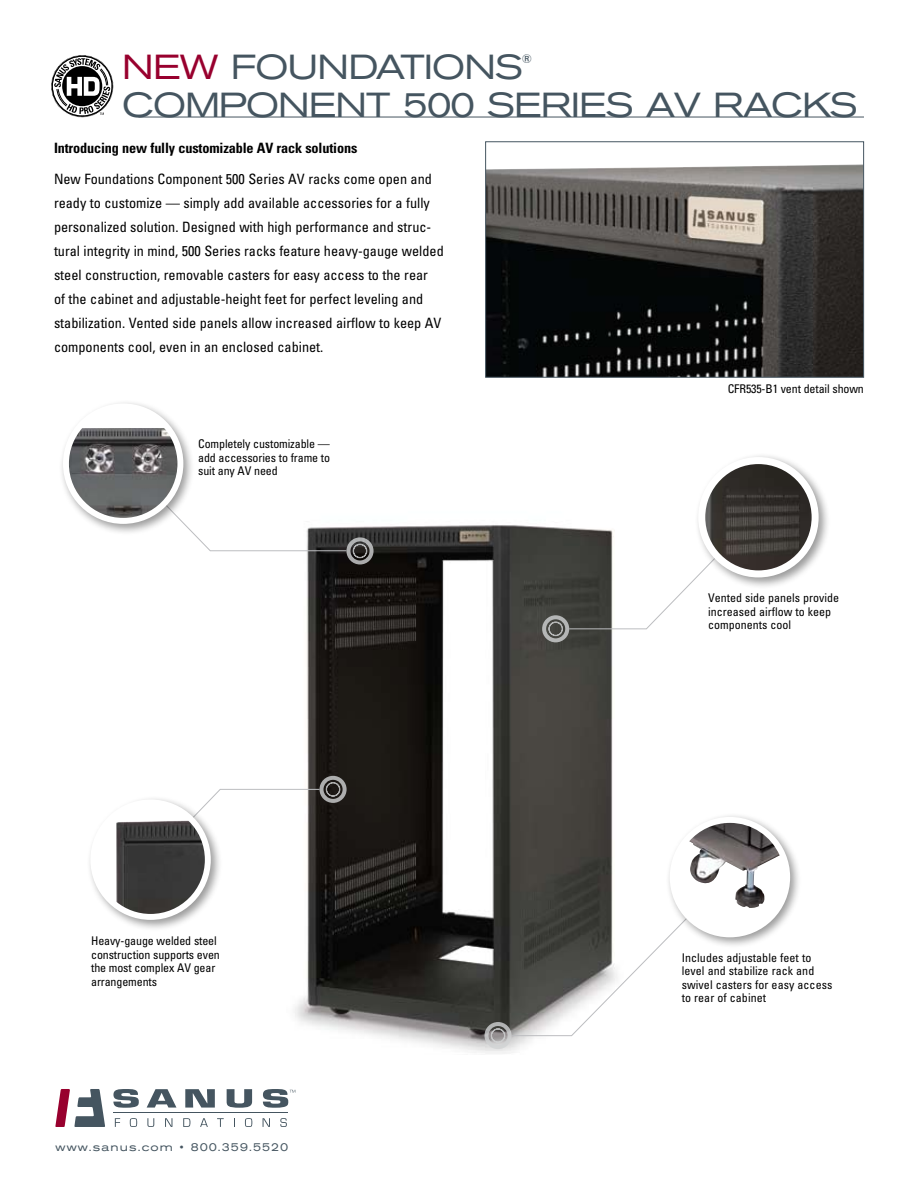
<style>
.page{position:relative;width:918px;height:1188px;background:#fff}
.page>*{position:absolute;margin:0;border:0;box-sizing:border-box;transform-origin:0 0}
.t1{font:34.5px "Akzidenz Grot Ext BQ";letter-spacing:-.025em;color:#455560}
.t2{font:condensed 14.25px/24px "Univers";color:#000}
.t3{font:700 condensed 14.25px "Univers";letter-spacing:-.01em;color:#000}
.t4{font:12.3px "Akzidenz Grot Ext BQ";color:#455560}
.t5{font:condensed 12px/13.5px "Univers";letter-spacing:-.01em;color:#000}
.t6{font:11.25px "Akzidenz Grot Ext BQ";letter-spacing:.1em;color:#455560}
.s1{color:#98002e}
</style>
<div class="page">
<img style="left:294px;top:525px;width:321px;height:529px">
<svg style="left:55px;top:1089px;width:50px;height:38px"></svg>
<svg style="left:113px;top:1089px;width:26px;height:19px"></svg>
<svg style="left:147px;top:1089px;width:29px;height:19px"></svg>
<svg style="left:185px;top:1089px;width:30px;height:19px"></svg>
<svg style="left:227px;top:1089px;width:25px;height:19px"></svg>
<svg style="left:115px;top:1118px;width:5px;height:9px"></svg>
<svg style="left:130px;top:1118px;width:7px;height:9px"></svg>
<svg style="left:147px;top:1118px;width:7px;height:9px"></svg>
<svg style="left:165px;top:1118px;width:7px;height:9px"></svg>
<svg style="left:183px;top:1118px;width:7px;height:9px"></svg>
<svg style="left:200px;top:1118px;width:8px;height:9px"></svg>
<svg style="left:217px;top:1118px;width:7px;height:9px"></svg>
<svg style="left:245px;top:1118px;width:7px;height:9px"></svg>
<svg style="left:263px;top:1118px;width:7px;height:9px"></svg>
<svg style="left:280px;top:1118px;width:7px;height:9px"></svg>
<svg style="left:263px;top:1089px;width:32px;height:19px"></svg>
<hr style="left:113px;top:1112px;width:175px;height:1px;background:#455560">
<div style="left:59px;top:399px;width:136px;height:137px;background:#000;opacity:.4"></div>
<div style="left:63px;top:404px;width:120px;height:120px;background:#fff;border-radius:50%"></div>
<img style="left:69px;top:428px;width:108px;height:90px">
<div style="left:665px;top:813px;width:137px;height:136px;background:#000;opacity:.4"></div>
<div style="left:670px;top:817px;width:120px;height:120px;background:#fff;border-radius:50%"></div>
<img style="left:689px;top:823px;width:91px;height:85px">
<img style="left:487px;top:164px;width:375px;height:212px">
<div style="left:485px;top:141px;width:379px;height:237px;border:1px solid #455560"></div>
<div style="left:86px;top:795px;width:137px;height:137px;background:#000;opacity:.4"></div>
<div style="left:90px;top:800px;width:121px;height:120px;background:#fff;border-radius:50%"></div>
<img style="left:116px;top:821px;width:89px;height:93px">
<hr style="left:139px;top:117px;width:725px;height:1px;background:#455560">
<svg style="left:159px;top:776px;width:188px;height:77px"></svg>
<svg style="left:134px;top:472px;width:240px;height:93px"></svg>
<svg style="left:542px;top:550px;width:152px;height:92px"></svg>
<svg style="left:484px;top:914px;width:207px;height:135px"></svg>
<div style="left:694px;top:453px;width:136px;height:136px;background:#000;opacity:.4"></div>
<div style="left:698px;top:457px;width:121px;height:120px;background:#fff;border-radius:50%"></div>
<img style="left:705px;top:464px;width:107px;height:106px;border-radius:53px">
<div style="left:51px;top:55px;width:62px;height:62px;border:2px dashed #000;border-radius:50%"></div>
<svg style="left:54px;top:58px;width:56px;height:57px"></svg>
<h1 class="t1" style="left:122px;top:47px;width:402px"><span class="s1">NEW</span> FOUNDATIONS</h1>
<p class="t4" style="left:522px;top:52px;width:12px">®</p>
<h1 class="t1" style="left:122px;top:85px;width:154px">COMPONENT</h1>
<h1 class="t1" style="left:403px;top:85px;width:189px">500 SERIES</h1>
<h1 class="t1" style="left:646px;top:85px;width:97px">AV RAC</h1>
<h1 class="t1" style="left:802px;top:85px;width:55px">KS</h1>
<p class="t3" style="left:54px;top:139px;width:305px">Introducing new fully customizable AV rack solutions</p>
<p class="t2" style="left:54px;top:167px;width:391px">New Foundations Component 500 Series AV racks come open and ready to customize — simply add available accessories for a fully personalized solution. Designed with high performance and struc&shy;tural integrity in mind, 500 Series racks feature heavy-gauge welded steel construction, removable casters for easy access to the rear<br>of the cabinet and adjustable-height feet for perfect leveling and stabilization. Vented side panels allow increased airflow to keep AV components cool, even in an enclosed cabinet.</p>
<p class="t5" style="left:198px;top:437px;width:133px;text-align:justify">Completely customizable — add accessories to frame to suit any AV need</p>
<p class="t5" style="left:91px;top:934px;width:130px">Heavy-gauge welded steel construction supports even the most complex AV gear arrangements</p>
<p class="t6" style="left:56px;top:1141px;width:234px">WWW.SANUS.COM • 800.359.5520</p>
<p class="t5" style="left:728px;top:382px;width:138px">CFR535-B1 vent detail shown</p>
<p class="t5" style="left:708px;top:591px;width:132px">Vented side panels provide increased airflow to keep components cool</p>
<p class="t5" style="left:682px;top:951px;width:152px">Includes adjustable feet to level and stabilize rack and swivel casters for easy access to rear of cabinet</p>
</div>
